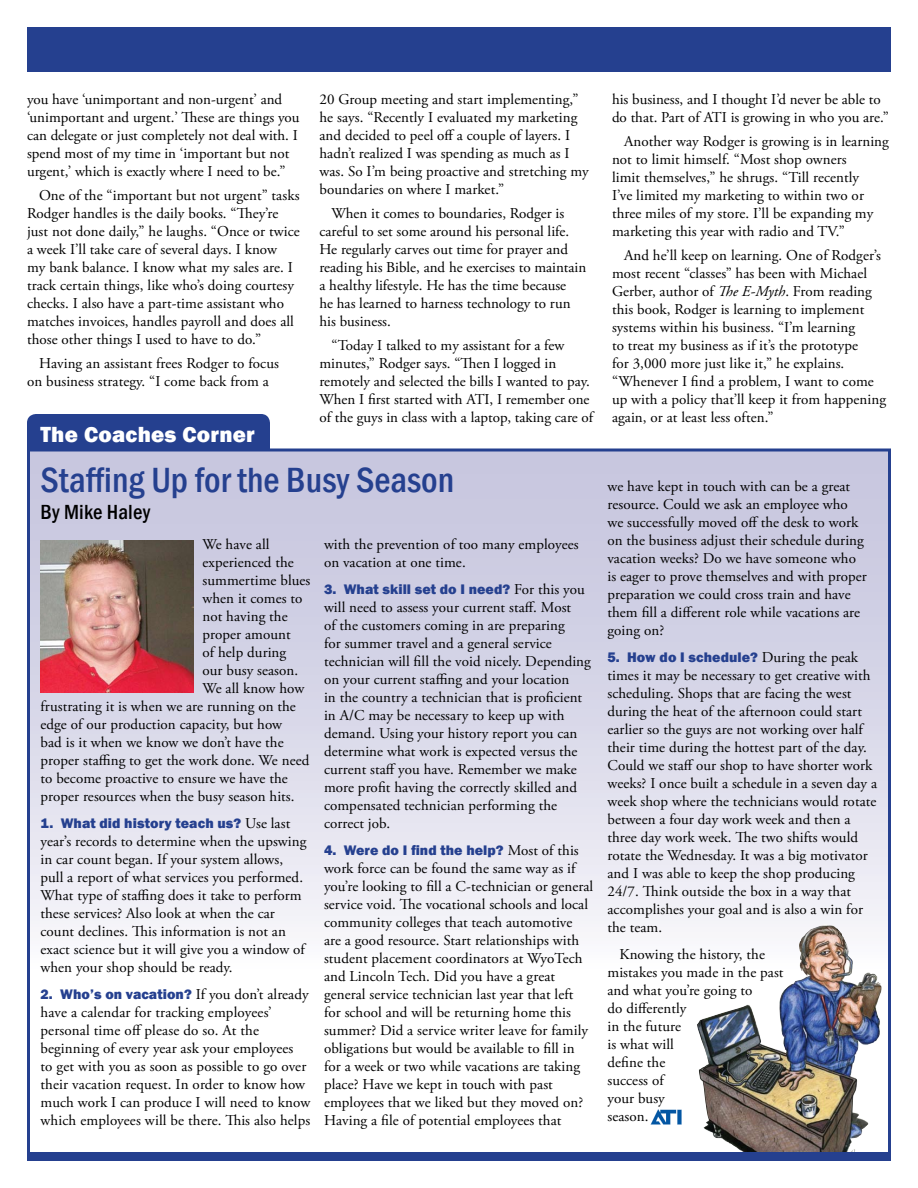
<style>
.page{position:relative;width:918px;height:1188px;background:#fff}
.page>*{position:absolute;margin:0;border:0;box-sizing:border-box;transform-origin:0 0}
.t1{font:500 condensed 36px "Franklin Gothic";color:#25408f}
.t2{font:800 22.5px "Franklin Gothic";letter-spacing:.01em;color:#fff}
.t3{font:500 condensed 21px "Franklin Gothic";letter-spacing:.01em;color:#000}
.t4{font:15px/18px "Adobe Garamond Pro";letter-spacing:.005em;color:#000}
.t5{font:800 14.25px "Franklin Gothic";letter-spacing:.005em;color:#25408f}
.s1{font-family:"Adobe Garamond Pro";font-weight:400;font-size:15px;color:#000}
.s2{font-style:italic}
</style>
<div class="page">
<div style="left:27px;top:414px;width:243px;height:68px;background:#25408f;border-radius:9px"></div>
<div style="left:28px;top:450px;width:862px;height:710px;background:linear-gradient(to bottom,#c1c1db,#fff)"></div>
<img style="left:40px;top:540px;width:154px;height:153px">
<img style="left:697px;top:927px;width:185px;height:225px">
<svg style="left:650px;top:1109px;width:32px;height:16px"></svg>
<div style="left:27px;top:27px;width:864px;height:45px;background:#25408f"></div>
<div style="left:27px;top:1152px;width:864px;height:9px;background:#25408f"></div>
<p class="t4" style="left:27px;top:91px;width:274px">you have ‘unimportant and non-urgent’ and ‘unimportant and urgent.’ These are things you can delegate or just completely not deal with. I spend most of my time in ‘important but not urgent,’ which is exactly where I need to be.”</p>
<p class="t4" style="left:27px;top:187px;width:274px;text-indent:12px">One of the “important but not urgent” tasks Rodger handles is the daily books. “They’re just not done daily,” he laughs. “Once or twice a week I’ll take care of several days. I know<br>my bank balance. I know what my sales are. I track certain things, like who’s doing courtesy checks. I also have a part-time assistant who matches invoices, handles payroll and does all those other things I used to have to do.”</p>
<p class="t4" style="left:27px;top:355px;width:253px;text-indent:12px">Having an assistant frees Rodger to focus on business strategy. “I come back from a</p>
<h2 class="t2" style="left:40px;top:420px;width:216px">The Coaches Corner</h2>
<p class="t4" style="left:320px;top:91px;width:271px">20 Group meeting and start implementing,” he says. “Recently I evaluated my marketing and decided to peel off a couple of layers. I hadn’t realized I was spending as much as I was. So I’m being proactive and stretching my boundaries on where I market.”</p>
<p class="t4" style="left:320px;top:205px;width:268px;text-indent:12px">When it comes to boundaries, Rodger is careful to set some around his personal life.<br>He regularly carves out time for prayer and reading his Bible, and he exercises to maintain a healthy lifestyle. He has the time because<br>he has learned to harness technology to run his business.</p>
<p class="t4" style="left:320px;top:337px;width:275px;text-indent:12px">“Today I talked to my assistant for a few minutes,” Rodger says. “Then I logged in remotely and selected the bills I wanted to pay.<br>When I first started with ATI, I remember one of the guys in class with a laptop, taking care of</p>
<h1 class="t1" style="left:40px;top:456px;width:415px">Staffing Up for the Busy Season</h1>
<h3 class="t3" style="left:40px;top:498px;width:111px">By Mike Haley</h3>
<p class="t4" style="left:202px;top:536px;width:69px">We have all</p>
<p class="t4" style="left:202px;top:554px;width:93px">experienced the</p>
<p class="t4" style="left:202px;top:572px;width:109px">summertime blues</p>
<p class="t4" style="left:202px;top:590px;width:102px">when it comes to</p>
<p class="t4" style="left:202px;top:608px;width:87px">not having the</p>
<p class="t4" style="left:202px;top:626px;width:90px">proper amount</p>
<p class="t4" style="left:202px;top:644px;width:85px">of help during</p>
<p class="t4" style="left:202px;top:662px;width:97px">our busy season.</p>
<p class="t4" style="left:202px;top:680px;width:103px">We all know how</p>
<p class="t4" style="left:40px;top:698px;width:257px">frustrating it is when we are running on the</p>
<p class="t4" style="left:40px;top:716px;width:243px">edge of our production capacity, but how</p>
<p class="t4" style="left:40px;top:734px;width:245px">bad is it when we know we don’t have the</p>
<p class="t4" style="left:40px;top:752px;width:270px">proper staffing to get the work done. We need</p>
<p class="t4" style="left:40px;top:770px;width:249px">to become proactive to ensure we have the</p>
<p class="t4" style="left:40px;top:788px;width:256px">proper resources when the busy season hits.</p>
<p class="t5" style="left:40px;top:814px;width:251px">1. What did history teach us? <span class="s1">Use last</span></p>
<p class="t4" style="left:40px;top:833px;width:267px">year’s records to determine when the upswing in car count began. If your system allows, pull a report of what services you performed.<br>What type of staffing does it take to perform these services? Also look at when the car count declines. This information is not an exact science but it will give you a window of when your shop should be ready.</p>
<p class="t5" style="left:40px;top:985px;width:270px">2. Who’s on vacation? <span class="s1">If you don’t already</span></p>
<p class="t4" style="left:41px;top:1004px;width:271px">have a calendar for tracking employees’ personal time off please do so. At the beginning of every year ask your employees<br>to get with you as soon as possible to go over their vacation request. In order to know how much work I can produce I will need to know which employees will be there. This also helps</p>
<p class="t4" style="left:324px;top:536px;width:256px">with the prevention of too many employees on vacation at one time.</p>
<p class="t5" style="left:324px;top:580px;width:262px">3. What skill set do I need? <span class="s1">For this you</span></p>
<p class="t4" style="left:324px;top:599px;width:268px">will need to assess your current staff. Most<br>of the customers coming in are preparing<br>for summer travel and a general service technician will fill the void nicely. Depending on your current staffing and your location<br>in the country a technician that is proficient in A/C may be necessary to keep up with demand. Using your history report you can determine what work is expected versus the current staff you have. Remember we make more profit having the correctly skilled and compensated technician performing the correct job.</p>
<p class="t5" style="left:324px;top:841px;width:256px">4. Were do I find the help? <span class="s1">Most of this</span></p>
<p class="t4" style="left:324px;top:860px;width:271px">work force can be found the same way as if you’re looking to fill a C-technician or general service void. The vocational schools and local community colleges that teach automotive<br>are a good resource. Start relationships with student placement coordinators at WyoTech and Lincoln Tech. Did you have a great general service technician last year that left for school and will be returning home this summer? Did a service writer leave for family obligations but would be available to fill in for a week or two while vacations are taking place? Have we kept in touch with past employees that we liked but they moved on?<br>Having a file of potential employees that</p>
<p class="t4" style="left:612px;top:91px;width:278px">his business, and I thought I’d never be able to do that. Part of ATI is growing in who you are.”</p>
<p class="t4" style="left:612px;top:133px;width:278px;text-indent:12px">Another way Rodger is growing is in learning not to limit himself. “Most shop owners<br>limit themselves,” he shrugs. “Till recently<br>I’ve limited my marketing to within two or three miles of my store. I’ll be expanding my marketing this year with radio and TV.”</p>
<p class="t4" style="left:612px;top:247px;width:276px;text-indent:12px">And he’ll keep on learning. One of Rodger’s most recent “classes” has been with Michael Gerber, author of <span class="s2">The E-Myth</span>. From reading this book, Rodger is learning to implement systems within his business. “I’m learning<br>to treat my business as if it’s the prototype<br>for 3,000 more just like it,” he explains. “Whenever I find a problem, I want to come up with a policy that’ll keep it from happening again, or at least less often.”</p>
<p class="t4" style="left:608px;top:478px;width:261px">we have kept in touch with can be a great resource. Could we ask an employee who we successfully moved off the desk to work on the business adjust their schedule during vacation weeks? Do we have someone who is eager to prove themselves and with proper preparation we could cross train and have them fill a different role while vacations are going on?</p>
<p class="t5" style="left:608px;top:648px;width:252px">5. How do I schedule? <span class="s1">During the peak</span></p>
<p class="t4" style="left:608px;top:667px;width:271px">times it may be necessary to get creative with scheduling. Shops that are facing the west during the heat of the afternoon could start earlier so the guys are not working over half their time during the hottest part of the day.<br>Could we staff our shop to have shorter work weeks? I once built a schedule in a seven day a week shop where the technicians would rotate between a four day work week and then a three day work week. The two shifts would rotate the Wednesday. It was a big motivator and I was able to keep the shop producing 24/7. Think outside the box in a way that accomplishes your goal and is also a win for the team.</p>
<p class="t4" style="left:608px;top:946px;width:178px;text-indent:12px">Knowing the history, the mistakes you made in the past and what you’re going to<br>do differently<br>in the future<br>is what will<br>define the<br>success of<br>your busy<br>season.</p>
</div>
